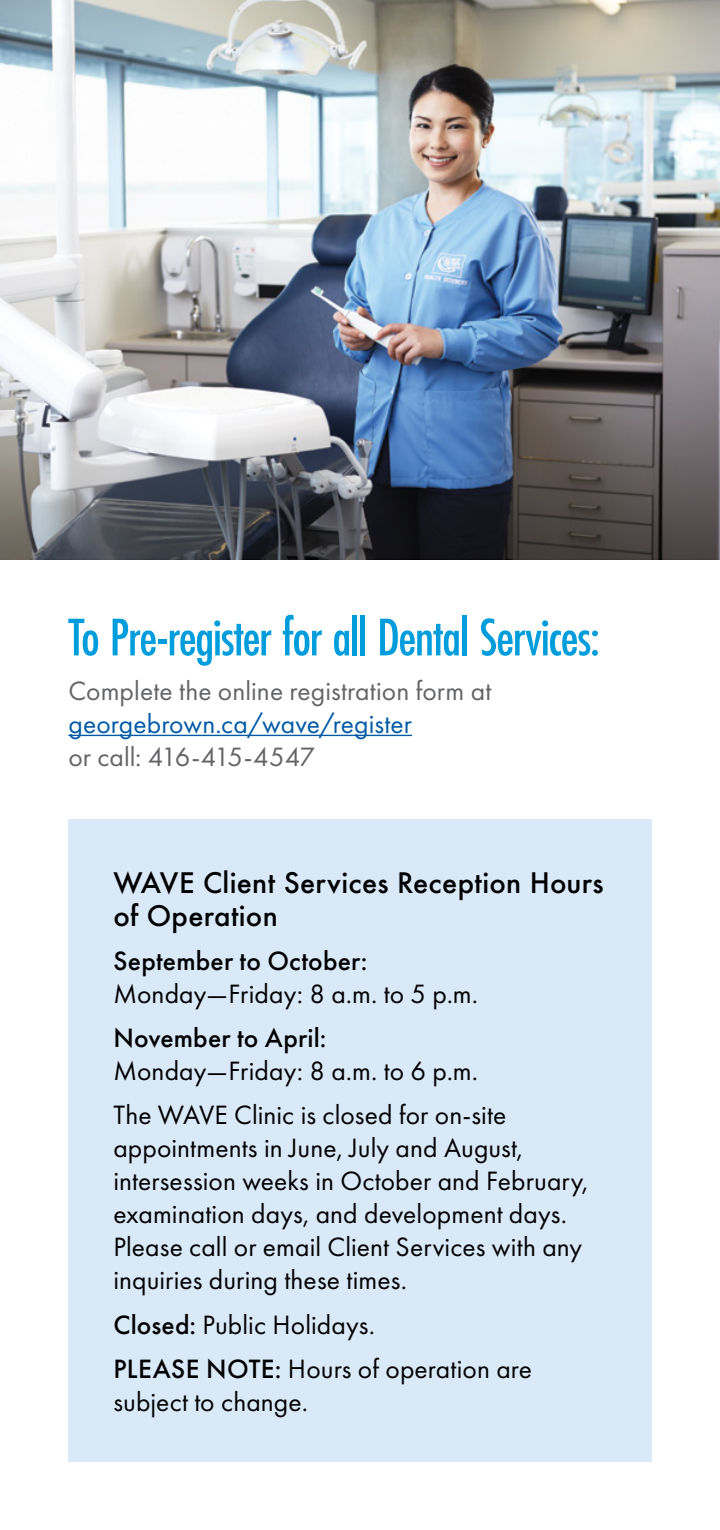
<style>
.page{position:relative;width:720px;height:1530px;background:#fff}
.page>*{position:absolute;margin:0;border:0;box-sizing:border-box;transform-origin:0 0}
.t1{font:500 55px "Futura PT Cond";letter-spacing:-.03em;color:#009ddc}
.P_space_after{font:27.5px/33px "Futura PT";letter-spacing:.005em;color:#000}
.text_p{font:27.5px/33px "Futura PT";letter-spacing:.005em;color:#636466}
.text_p-2{font:27.5px/33px "Futura PT";letter-spacing:.005em;color:#000}
.H3_SPACE_AFTER_black{font:500 27.5px/33px "Futura";letter-spacing:.01em;color:#000}
.text_p-3{font:500 27.5px "Futura PT";letter-spacing:.005em;color:#000}
.s1{color:#005aa5}
.s2{font-weight:500}
</style>
<div class="page">
<img style="left:0;top:0;width:720px;height:560px">
<hr style="left:68px;top:735px;width:344px;height:1px;background:#005aa5">
<div style="left:68px;top:819px;width:584px;height:643px;background:#dae9f8"></div>
<h2 class="t1" style="left:68px;top:605px;width:533px">To Pre-register for all Dental Services:</h2>
<p class="text_p" style="left:68px;top:674px;width:424px">Complete the online registration form at <span class="s1">georgebrown.ca/wave/register<br></span>or call: 416-415-4547</p>
<h3 class="H3_SPACE_AFTER_black" style="left:113px;top:866px;width:492px">WAVE Client Services Reception Hours of Operation</h3>
<p class="text_p-3" style="left:113px;top:944px;width:256px">September to October:</p>
<p class="P_space_after" style="left:113px;top:977px;width:366px">Monday—Friday: 8 a.m. to 5 p.m.</p>
<p class="text_p-3" style="left:113px;top:1021px;width:215px">November to April:</p>
<p class="P_space_after" style="left:113px;top:1054px;width:366px">Monday—Friday: 8 a.m. to 6 p.m.</p>
<p class="P_space_after" style="left:113px;top:1099px;width:477px">The WAVE Clinic is closed for on-site appointments in June, July and August, intersession weeks in October and February, examination days, and development days.<br>Please call or email Client Services with any inquiries during these times.</p>
<p class="P_space_after" style="left:113px;top:1308px;width:263px"><span class="s2">Closed:</span> Public Holidays.</p>
<p class="text_p-2" style="left:113px;top:1352px;width:420px"><span class="s2">PLEASE NOTE:</span> Hours of operation are subject to change.</p>
</div>
